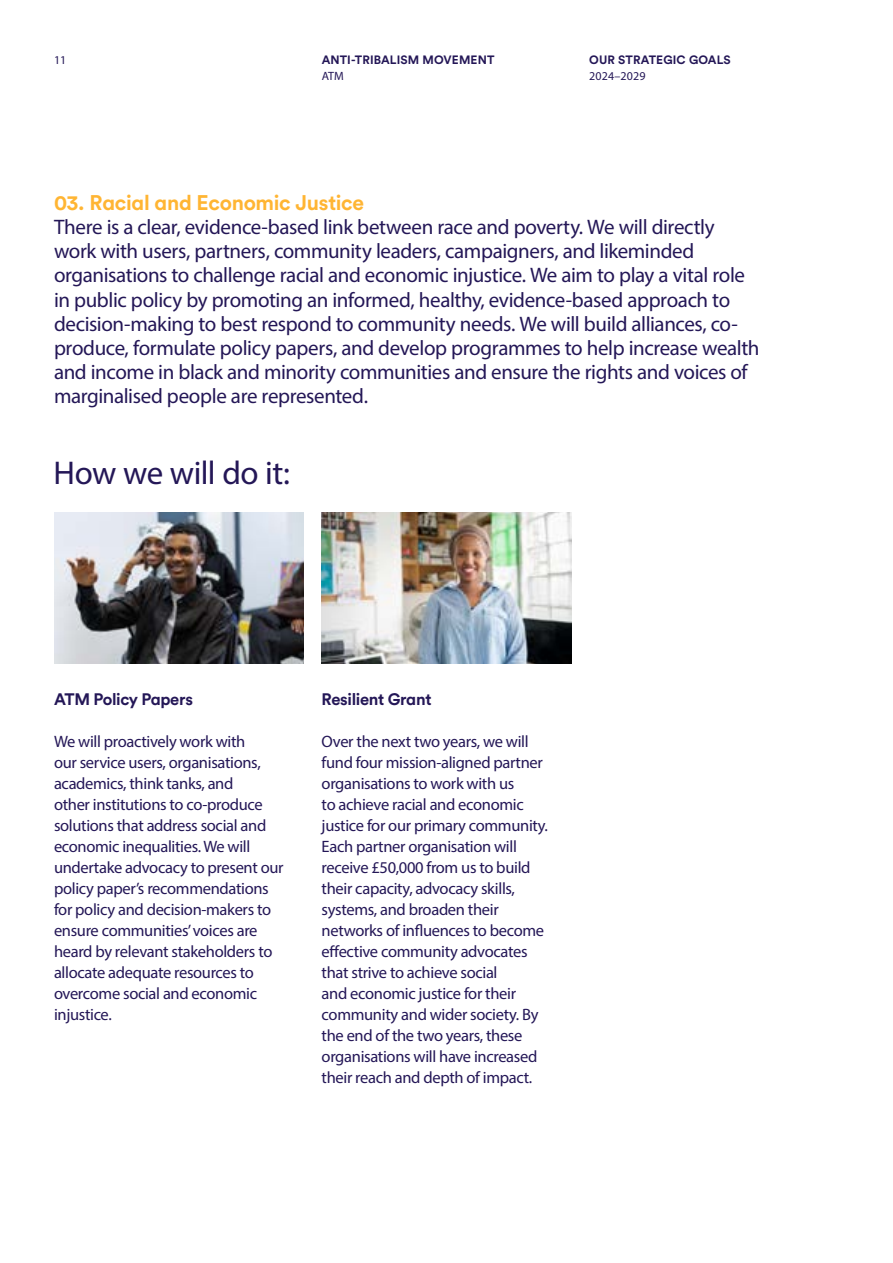
<style>
.page{position:relative;width:893px;height:1263px;background:#fff}
.page>*{position:absolute;margin:0;border:0;box-sizing:border-box;transform-origin:0 0}
.t1{font:33px "Myriad Pro";letter-spacing:-.02em;color:#241757}
.t2{font:21px/24px "Myriad Pro";letter-spacing:-.02em;color:#241757}
.t3{font:700 21px "Circular Std";letter-spacing:-.015em;color:#ffb533}
.t4{font:16.5px/21px "Myriad Pro";letter-spacing:-.02em;color:#241757}
.t5{font:700 16.5px "Circular Std";letter-spacing:-.02em;color:#241757}
.t6{font:700 12px "Circular Std";letter-spacing:.01em;color:#241757}
.t7{font:12px "Myriad Pro";letter-spacing:.01em;color:#241757}
</style>
<div class="page">
<img style="left:54px;top:512px;width:250px;height:151px">
<img style="left:321px;top:512px;width:250px;height:151px">
<p class="t7" style="left:54px;top:52px;width:14px">11</p>
<p class="t6" style="left:322px;top:52px;width:174px">ANTI-TRIBALISM MOVEMENT</p>
<p class="t7" style="left:322px;top:69px;width:24px">ATM</p>
<p class="t6" style="left:589px;top:52px;width:143px">OUR STRATEGIC GOALS</p>
<p class="t7" style="left:589px;top:69px;width:58px">2024–2029</p>
<p class="t3" style="left:54px;top:190px;width:312px">03. Racial and Economic Justice</p>
<p class="t2" style="left:54px;top:215px;width:707px">There is a clear, evidence-based link between race and poverty. We will directly work with users, partners, community leaders, campaigners, and likeminded organisations to challenge racial and economic injustice. We aim to play a vital role in public policy by promoting an informed, healthy, evidence-based approach to decision-making to best respond to community needs. We will build alliances, co&shy;produce, formulate policy papers, and develop programmes to help increase wealth and income in black and minority communities and ensure the rights and voices of marginalised people are represented.</p>
<h1 class="t1" style="left:54px;top:452px;width:238px">How we will do it:</h1>
<p class="t5" style="left:54px;top:688px;width:140px">ATM Policy Papers</p>
<p class="t4" style="left:54px;top:731px;width:231px">We will proactively work with<br>our service users, organisations, academics, think tanks, and<br>other institutions to co-produce solutions that address social and economic inequalities. We will undertake advocacy to present our policy paper’s recommendations for policy and decision-makers to ensure communities’ voices are heard by relevant stakeholders to allocate adequate resources to overcome social and economic injustice.</p>
<p class="t5" style="left:322px;top:688px;width:111px">Resilient Grant</p>
<p class="t4" style="left:322px;top:731px;width:228px">Over the next two years, we will fund four mission-aligned partner organisations to work with us<br>to achieve racial and economic justice for our primary community.<br>Each partner organisation will receive £50,000 from us to build their capacity, advocacy skills, systems, and broaden their networks of influences to become effective community advocates that strive to achieve social<br>and economic justice for their community and wider society. By the end of the two years, these organisations will have increased their reach and depth of impact.</p>
</div>
